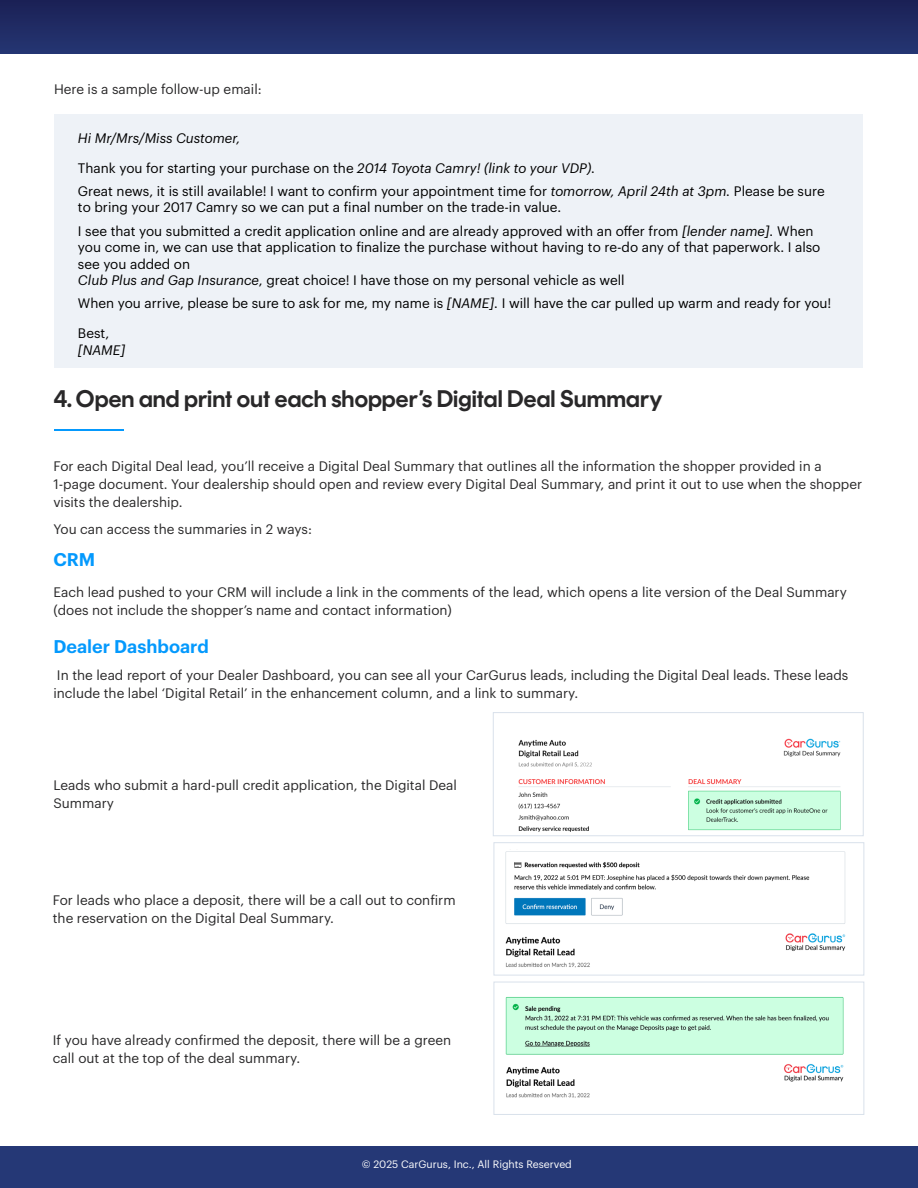
<style>
.page{position:relative;width:918px;height:1188px;background:#fff}
.page>*{position:absolute;margin:0;border:0;box-sizing:border-box;transform-origin:0 0}
.t1{font:600 24px "Rund Display";color:#292829}
.t2{font:600 18px "Graphik";color:#0499fd}
.t3{font:13.5px/18px "Graphik";color:#292829}
.t4{font:13.5px/23.2px "Graphik";color:#000}
.t5{font:italic 13.5px "Graphik";color:#000}
.t6{font:10.5px "Graphik";color:#fff}
.s1{font-style:italic}
</style>
<div class="page">
<div style="left:0;top:0;width:918px;height:54px;background:linear-gradient(to bottom,#1b2055,#253672)"></div>
<img style="left:518px;top:738px;width:323px;height:94px">
<div style="left:493px;top:712px;width:370px;height:124px;border:1px solid #d9e1eb"></div>
<img style="left:505px;top:851px;width:341px;height:117px">
<div style="left:494px;top:843px;width:370px;height:132px;border:1px solid #d9e1eb"></div>
<img style="left:505px;top:997px;width:339px;height:101px">
<div style="left:494px;top:982px;width:370px;height:133px;border:1px solid #d9e1eb"></div>
<div style="left:54px;top:115px;width:808px;height:253px;background:#eef2f7"></div>
<div style="left:0;top:1147px;width:918px;height:41px;background:#253876"></div>
<hr style="left:54px;top:429px;width:69px;height:2px;background:#0499fd">
<p class="t3" style="left:54px;top:79px;width:209px">Here is a sample follow-up email:</p>
<p class="t5" style="left:78px;top:128px;width:164px">Hi Mr/Mrs/Miss Customer,</p>
<p class="t4" style="left:78px;top:155px;width:748px">Thank you for starting your purchase on the <span class="s1">2014 Toyota Camry! (link to your VDP).<br></span>Great news, it is still available! I want to confirm your appointment time for <span class="s1">tomorrow, April 24th at 3pm.</span> Please be sure</p>
<p class="t4" style="left:78px;top:195px;width:737px">to bring your 2017 Camry so we can put a final number on the trade-in value.<br>I see that you submitted a credit application online and are already approved with an offer from <span class="s1">[lender name].</span> When</p>
<p class="t4" style="left:78px;top:238px;width:744px;line-height:16.5px">you come in, we can use that application to finalize the purchase without having to re-do any of that paperwork. I also see you added on<br><span class="s1">Club Plus and Gap Insurance</span>, great choice! I have those on my personal vehicle as well</p>
<p class="t4" style="left:78px;top:291px;width:755px">When you arrive, please be sure to ask for me, my name is <span class="s1">[NAME].</span> I will have the car pulled up warm and ready for you!</p>
<p class="t4" style="left:78px;top:321px;width:33px">Best,</p>
<p class="t5" style="left:78px;top:340px;width:49px">[NAME]</p>
<h1 class="t1" style="left:53px;top:385px;width:610px">4. Open and print out each shopper’s Digital Deal Summary</h1>
<p class="t3" style="left:53px;top:456px;width:810px">For each Digital Deal lead, you’ll receive a Digital Deal Summary that outlines all the information the shopper provided in a<br>1-page document. Your dealership should open and review every Digital Deal Summary, and print it out to use when the shopper visits the dealership.</p>
<p class="t3" style="left:53px;top:519px;width:260px">You can access the summaries in 2 ways:</p>
<h2 class="t2" style="left:53px;top:545px;width:43px">CRM</h2>
<p class="t3" style="left:53px;top:582px;width:795px">Each lead pushed to your CRM will include a link in the comments of the lead, which opens a lite version of the Deal Summary (does not include the shopper’s name and contact information)</p>
<h2 class="t2" style="left:53px;top:633px;width:157px">Dealer Dashboard</h2>
<p class="t3" style="left:53px;top:665px;width:797px">In the lead report of your Dealer Dashboard, you can see all your CarGurus leads, including the Digital Deal leads. These leads include the label ‘Digital Retail’ in the enhancement column, and a link to summary.</p>
<p class="t3" style="left:53px;top:775px;width:405px">Leads who submit a hard-pull credit application, the Digital Deal<br>Summary</p>
<p class="t3" style="left:53px;top:890px;width:404px">For leads who place a deposit, there will be a call out to confirm the reservation on the Digital Deal Summary.</p>
<p class="t3" style="left:53px;top:1030px;width:400px">If you have already confirmed the deposit, there will be a green call out at the top of the deal summary.</p>
<p class="t6" style="left:362px;top:1157px;width:212px">© 2025 CarGurus, Inc., All Rights Reserved</p>
</div>
